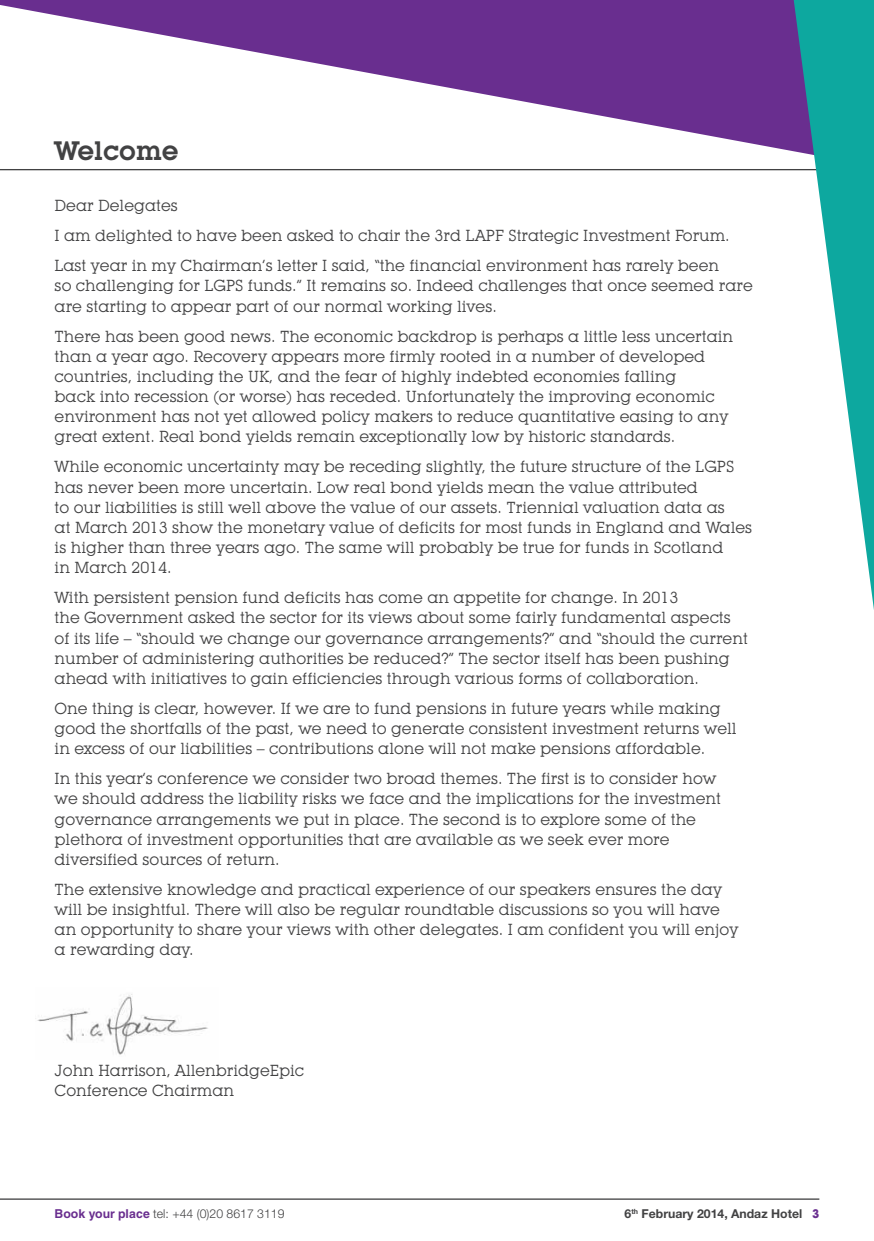
<style>
.page{position:relative;width:874px;height:1241px;background:#fff}
.page>*{position:absolute;margin:0;border:0;box-sizing:border-box;transform-origin:0 0}
.t1{font:600 26.25px "Lubalin Graph IT Cby BT";color:#424243}
.t2{font:15.75px/20.1px "Lubalin Graph IT Cby BT";color:#424243}
.t3{font:300 12.25px "Helvetica Neue LT Std";color:#424243}
.t4{font:700 12.25px "Helvetica Neue LT Std";color:#424243}
.t5{font:700 12.25px "Lubalin Graph IT Cby BT";color:#692e8f}
.t6{font:700 7.17px "Helvetica Neue LT Std";color:#424243}
.s1{font-family:"Helvetica";font-weight:700;color:#692e8f}
</style>
<div class="page">
<svg style="left:0;top:0;width:788px;height:151px;fill:#692e8f"></svg>
<hr style="left:0;top:1198px;width:819px;height:1px;background:#424243">
<hr style="left:0;top:169px;width:819px;height:1px;background:#424243">
<svg style="left:788px;top:0;width:85px;height:602px"></svg>
<img style="left:37px;top:994px;width:171px;height:61px">
<h1 class="t1" style="left:55px;top:135px;width:125px">Welcome</h1>
<p class="t2" style="left:55px;top:190px;width:676px;line-height:30.1px">Dear Delegates<br>I am delighted to have been asked to chair the 3rd LAPF Strategic Investment Forum.<br>Last year in my Chairman’s letter I said, “the financial environment has rarely been</p>
<p class="t2" style="left:55px;top:275px;width:699px">so challenging for LGPS funds.” It remains so. Indeed challenges that once seemed rare are starting to appear part of our normal working lives.</p>
<p class="t2" style="left:55px;top:326px;width:679px">There has been good news. The economic backdrop is perhaps a little less uncertain than a year ago. Recovery appears more firmly rooted in a number of developed countries, including the UK, and the fear of highly indebted economies falling<br>back into recession (or worse) has receded. Unfortunately the improving economic environment has not yet allowed policy makers to reduce quantitative easing to any great extent. Real bond yields remain exceptionally low by historic standards.</p>
<p class="t2" style="left:55px;top:456px;width:698px">While economic uncertainty may be receding slightly, the future structure of the LGPS has never been more uncertain. Low real bond yields mean the value attributed<br>to our liabilities is still well above the value of our assets. Triennial valuation data as<br>at March 2013 show the monetary value of deficits for most funds in England and Wales is higher than three years ago. The same will probably be true for funds in Scotland<br>in March 2014.</p>
<p class="t2" style="left:55px;top:587px;width:694px">With persistent pension fund deficits has come an appetite for change. In 2013<br>the Government asked the sector for its views about some fairly fundamental aspects of its life – “should we change our governance arrangements?” and “should the current number of administering authorities be reduced?” The sector itself has been pushing ahead with initiatives to gain efficiencies through various forms of collaboration.</p>
<p class="t2" style="left:55px;top:698px;width:683px">One thing is clear, however. If we are to fund pensions in future years while making good the shortfalls of the past, we need to generate consistent investment returns well in excess of our liabilities – contributions alone will not make pensions affordable.</p>
<p class="t2" style="left:55px;top:768px;width:667px">In this year’s conference we consider two broad themes. The first is to consider how we should address the liability risks we face and the implications for the investment governance arrangements we put in place. The second is to explore some of the plethora of investment opportunities that are available as we seek ever more diversified sources of return.</p>
<p class="t2" style="left:55px;top:878px;width:685px">The extensive knowledge and practical experience of our speakers ensures the day will be insightful. There will also be regular roundtable discussions so you will have an opportunity to share your views with other delegates. I am confident you will enjoy a rewarding day.</p>
<p class="t2" style="left:55px;top:1059px;width:251px">John Harrison, AllenbridgeEpic<br>Conference Chairman</p>
<p class="t6" style="left:631px;top:1206px;width:8px">th</p>
<p class="t3" style="left:55px;top:1206px;width:231px"><span class="s1">Book your place</span> tel: +44 (0)20 8617 3119</p>
<p class="t4" style="left:641px;top:1205px;width:162px">February 2014, Andaz Hotel</p>
<p class="t4" style="left:624px;top:1205px;width:8px">6</p>
<p class="t5" style="left:811px;top:1205px;width:9px">3</p>
</div>
